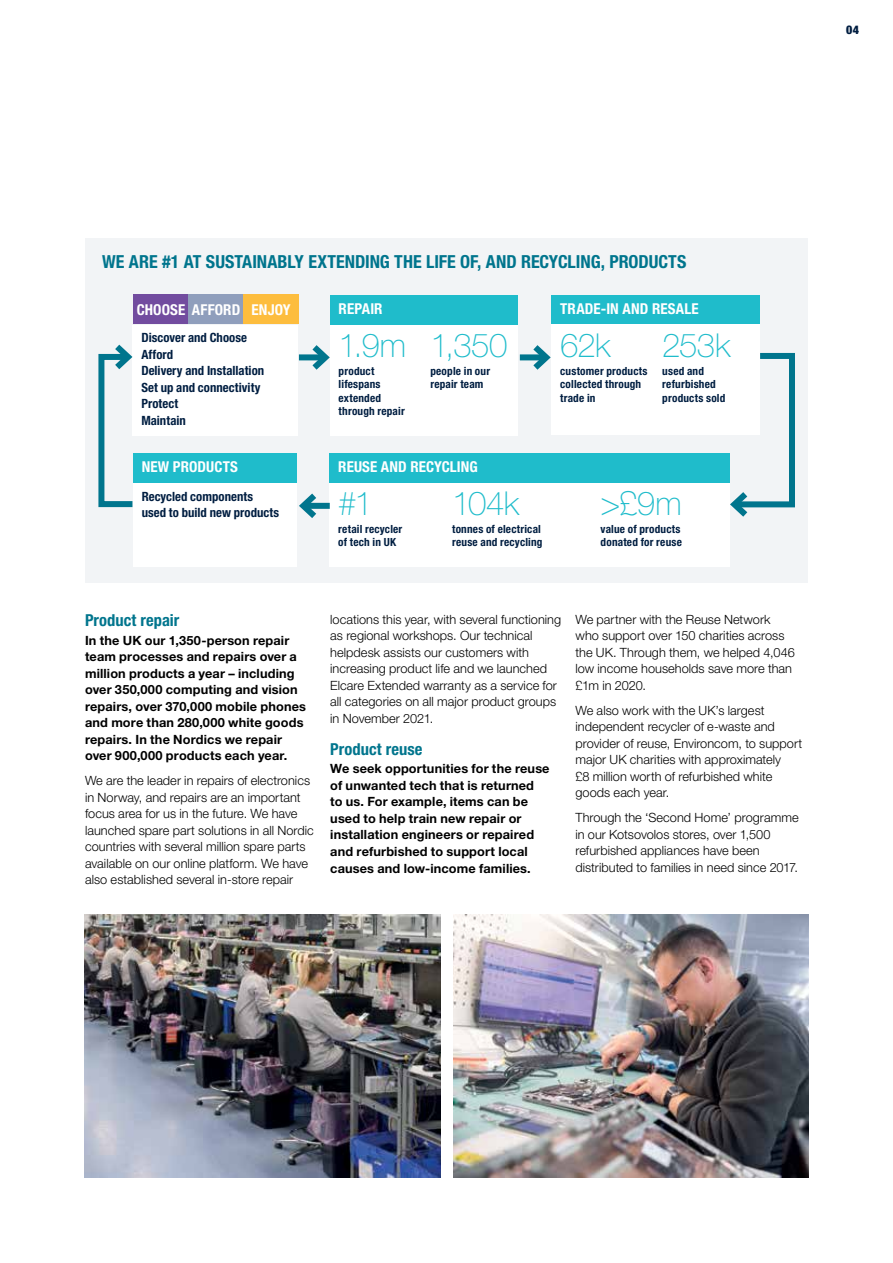
<style>
.page{position:relative;width:893px;height:1263px;background:#fff}
.page>*{position:absolute;margin:0;border:0;box-sizing:border-box;transform-origin:0 0}
.t1{font:100 33px "Helvetica Neue LT Std";letter-spacing:-.015em;color:#1fbccb}
.t2{font:700 condensed 18px "Helvetica Neue LT Std";color:#00758d}
.t3{font:700 condensed 16.5px "Helvetica Neue LT Std";letter-spacing:.005em;color:#00758d}
.t4{font:700 condensed 15px "Helvetica Neue LT Std";letter-spacing:.005em;color:#fff}
.t5{font:300 12.75px/16.5px "Helvetica Neue LT Std";letter-spacing:.005em;color:#000}
.t6{font:700 12.75px/16.5px "Helvetica Neue LT Std";letter-spacing:.01em;color:#000}
.t7{font:700 condensed 12.75px/16.5px "Helvetica Neue LT Std";color:#011e41}
.t8{font:900 condensed 12px "Helvetica Neue LT Std";color:#011e41}
.t9{font:700 condensed 11.25px/13.5px "Helvetica Neue LT Std";letter-spacing:.015em;color:#011e41}
</style>
<div class="page">
<img style="left:84px;top:914px;width:356px;height:264px">
<img style="left:454px;top:914px;width:355px;height:264px">
<div style="left:85px;top:239px;width:723px;height:344px;background:#f2f4f6"></div>
<div style="left:330px;top:295px;width:188px;height:30px;background:#1fbccb"></div>
<div style="left:133px;top:325px;width:165px;height:110px;background:#fff"></div>
<div style="left:552px;top:295px;width:208px;height:30px;background:#1fbccb"></div>
<div style="left:330px;top:453px;width:400px;height:30px;background:#1fbccb"></div>
<div style="left:133px;top:453px;width:164px;height:30px;background:#1fbccb"></div>
<div style="left:330px;top:325px;width:188px;height:110px;background:#fff"></div>
<div style="left:133px;top:483px;width:164px;height:83px;background:#fff"></div>
<div style="left:552px;top:325px;width:208px;height:110px;background:#fff"></div>
<div style="left:330px;top:483px;width:140px;height:83px;background:#fff"></div>
<div style="left:444px;top:483px;width:148px;height:83px;background:#fff"></div>
<div style="left:592px;top:483px;width:138px;height:83px;background:#fff"></div>
<div style="left:299px;top:354px;width:26px;height:6px;background:#00758d"></div>
<svg style="left:306px;top:345px;width:24px;height:25px"></svg>
<div style="left:303px;top:503px;width:27px;height:6px;background:#00758d"></div>
<svg style="left:299px;top:493px;width:24px;height:25px"></svg>
<div style="left:520px;top:354px;width:26px;height:6px;background:#00758d"></div>
<svg style="left:527px;top:339px;width:25px;height:37px"></svg>
<svg style="left:730px;top:352px;width:65px;height:165px"></svg>
<svg style="left:98px;top:338px;width:40px;height:170px"></svg>
<div style="left:134px;top:294px;width:55px;height:30px;background:#724c9f"></div>
<div style="left:189px;top:294px;width:55px;height:30px;background:#8f9ebc"></div>
<div style="left:244px;top:294px;width:55px;height:30px;background:#fdbd3e"></div>
<p class="t8" style="left:846px;top:22px;width:14px">04</p>
<h2 class="t2" style="left:102px;top:251px;width:586px">WE ARE #1 AT SUSTAINABLY EXTENDING THE LIFE OF, AND RECYCLING, PRODUCTS</h2>
<p class="t4" style="left:339px;top:300px;width:45px">REPAIR</p>
<p class="t7" style="left:141px;top:329px;width:124px">Discover and Choose<br>Afford<br>Delivery and Installation<br>Set up and connectivity<br>Protect<br>Maintain</p>
<p class="t4" style="left:560px;top:300px;width:140px">TRADE-IN AND RESALE</p>
<p class="t4" style="left:137px;top:300px;width:156px">CHOOSE AFFORD ENJOY</p>
<h1 class="t1" style="left:560px;top:326px;width:52px">62k</h1>
<p class="t9" style="left:560px;top:364px;width:89px">customer products collected through trade in</p>
<h1 class="t1" style="left:662px;top:326px;width:70px">253k</h1>
<p class="t9" style="left:662px;top:364px;width:65px">used and refurbished products sold</p>
<h1 class="t1" style="left:339px;top:326px;width:69px">1.9m</h1>
<p class="t9" style="left:339px;top:364px;width:68px">product lifespans extended through repair</p>
<h1 class="t1" style="left:430px;top:326px;width:79px">1,350</h1>
<p class="t9" style="left:430px;top:364px;width:61px">people in our repair team</p>
<p class="t4" style="left:142px;top:458px;width:98px">NEW PRODUCTS</p>
<p class="t4" style="left:338px;top:458px;width:141px">REUSE AND RECYCLING</p>
<p class="t7" style="left:142px;top:488px;width:139px">Recycled components used to build new products</p>
<h1 class="t1" style="left:338px;top:484px;width:36px">#1</h1>
<p class="t9" style="left:338px;top:522px;width:66px">retail recycler of tech in UK</p>
<h1 class="t1" style="left:452px;top:484px;width:68px">104k</h1>
<p class="t9" style="left:452px;top:522px;width:92px">tonnes of electrical reuse and recycling</p>
<h1 class="t1" style="left:601px;top:484px;width:82px">&gt;£9m</h1>
<p class="t9" style="left:601px;top:522px;width:83px">value of products donated for reuse</p>
<p class="t3" style="left:85px;top:610px;width:96px">Product repair</p>
<p class="t6" style="left:85px;top:632px;width:222px">In the UK our 1,350-person repair team processes and repairs over a million products a year – including over 350,000 computing and vision repairs, over 370,000 mobile phones and more than 280,000 white goods repairs. In the Nordics we repair over 900,000 products each year.</p>
<p class="t5" style="left:85px;top:772px;width:230px">We are the leader in repairs of electronics in Norway, and repairs are an important focus area for us in the future. We have launched spare part solutions in all Nordic countries with several million spare parts available on our online platform. We have also established several in-store repair</p>
<p class="t5" style="left:330px;top:610px;width:232px">locations this year, with several functioning as regional workshops. Our technical helpdesk assists our customers with increasing product life and we launched Elcare Extended warranty as a service for all categories on all major product groups in November 2021.</p>
<p class="t3" style="left:330px;top:739px;width:94px">Product reuse</p>
<p class="t6" style="left:330px;top:760px;width:221px">We seek opportunities for the reuse of unwanted tech that is returned<br>to us. For example, items can be used to help train new repair or installation engineers or repaired and refurbished to support local causes and low-income families.</p>
<p class="t5" style="left:575px;top:610px;width:221px">We partner with the Reuse Network who support over 150 charities across the UK. Through them, we helped 4,046 low income households save more than £1m in 2020.</p>
<p class="t5" style="left:575px;top:701px;width:228px">We also work with the UK’s largest independent recycler of e-waste and provider of reuse, Environcom, to support major UK charities with approximately<br>£8 million worth of refurbished white goods each year.</p>
<p class="t5" style="left:575px;top:809px;width:225px">Through the ‘Second Home’ programme in our Kotsovolos stores, over 1,500 refurbished appliances have been distributed to families in need since 2017.</p>
</div>
